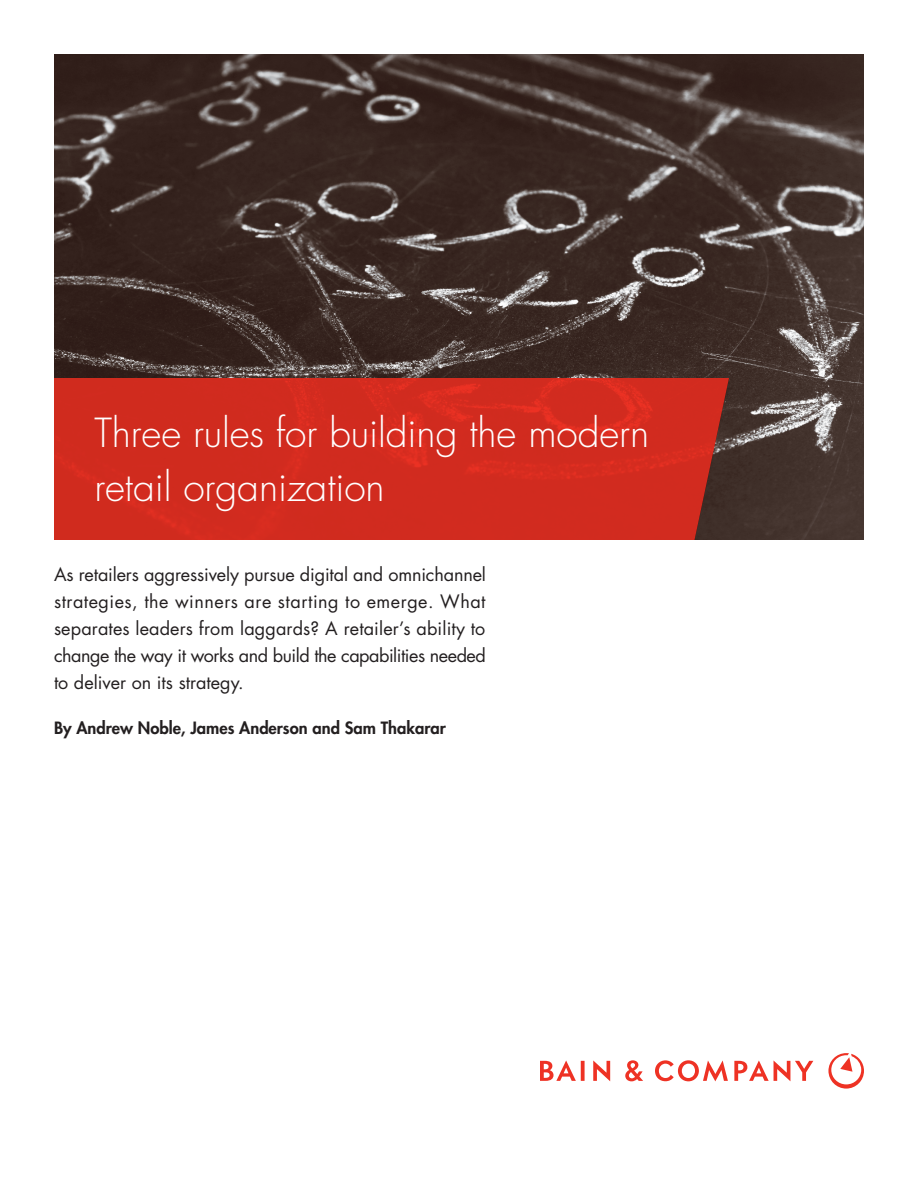
<style>
.page{position:relative;width:918px;height:1188px;background:#fff}
.page>*{position:absolute;margin:0;border:0;box-sizing:border-box;transform-origin:0 0}
.Headline{font:300 39px/54px "Futura";letter-spacing:-.005em;color:#fff}
.Subtitle{font:18px/27px "Futura";letter-spacing:-.025em;color:#231f20;text-align:justify}
.Byline{font:800 16.5px "Futura";color:#231f20}
</style>
<div class="page">
<img style="left:54px;top:54px;width:810px;height:486px">
<svg style="left:54px;top:378px;width:675px;height:162px;background:#d02b1e"></svg>
<svg style="left:655px;top:1060px;width:73px;height:21px"></svg>
<svg style="left:593px;top:1060px;width:17px;height:21px"></svg>
<svg style="left:540px;top:1060px;width:45px;height:21px"></svg>
<svg style="left:625px;top:1060px;width:18px;height:21px"></svg>
<svg style="left:734px;top:1060px;width:79px;height:21px"></svg>
<svg style="left:828px;top:1053px;width:36px;height:36px"></svg>
<p class="Headline" style="left:94px;top:407px;width:556px">Three rules for building the modern retail organization</p>
<p class="Subtitle" style="left:54px;top:561px;width:434px">As retailers aggressively pursue digital and omnichannel strategies, the winners are starting to emerge. What separates leaders from laggards? A retailer’s ability to change the way it works and build the capabilities needed to deliver on its strategy.</p>
<p class="Byline" style="left:54px;top:717px;width:393px">By Andrew Noble, James Anderson and Sam Thakarar</p>
</div>
